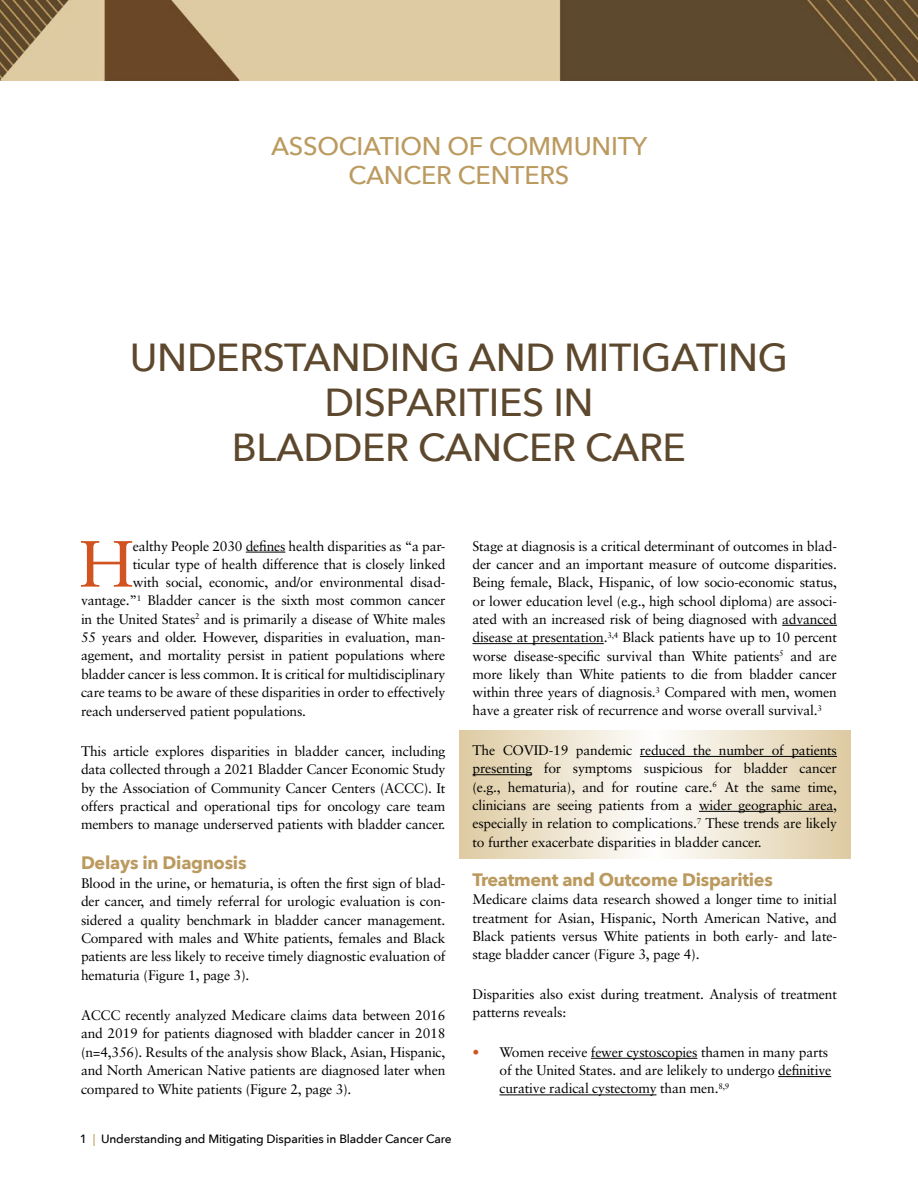
<style>
.page{position:relative;width:918px;height:1188px;background:#fff}
.page>*{position:absolute;margin:0;border:0;box-sizing:border-box;transform-origin:0 0}
.t1{font:65.4px "Sabon";color:#d15420}
.t2{font:500 39px/45px "Avenir Next";letter-spacing:-.01em;color:#5d482d;text-align:center}
.t3{font:500 25.5px/30px "Avenir Next";letter-spacing:-.01em;color:#bb9a5f;text-align:center}
.t4{font:700 18px "Avenir Next";letter-spacing:-.015em;color:#bb9a5f}
.t5{font:13.8px/18.3px "Sabon";letter-spacing:-.015em;color:#000;text-align:justify}
.t6{font:500 12px "Avenir Next";letter-spacing:-.01em;color:#000}
.s1{color:#bb9a5f}
.s2{color:#d15420}
</style>
<div class="page">
<div style="left:459px;top:730px;width:196px;height:129px;background:linear-gradient(to right,#ddcaa1,#fefefd)"></div>
<img style="left:0;top:0;width:918px;height:80px">
<hr style="left:246px;top:552px;width:39px;height:1px;background:#000">
<div style="left:655px;top:730px;width:195px;height:129px;background:linear-gradient(to right,#fefefd,#ddcaa2)"></div>
<hr style="left:782px;top:625px;width:55px;height:1px;background:#000">
<hr style="left:472px;top:643px;width:132px;height:1px;background:#000">
<hr style="left:640px;top:756px;width:197px;height:1px;background:#000">
<hr style="left:472px;top:774px;width:60px;height:1px;background:#000">
<hr style="left:699px;top:811px;width:134px;height:1px;background:#000">
<hr style="left:591px;top:1058px;width:106px;height:1px;background:#000">
<hr style="left:778px;top:1076px;width:53px;height:1px;background:#000">
<hr style="left:500px;top:1095px;width:156px;height:1px;background:#000">
<h3 class="t3" style="left:271px;top:130px;width:378px">ASSOCIATION OF COMMUNITY<br>CANCER CENTERS</h3>
<h2 class="t2" style="left:130px;top:333px;width:660px">UNDERSTANDING AND MITIGATING<br>DISPARITIES IN<br>BLADDER CANCER CARE</h2>
<h1 class="t1" style="left:79px;top:525px;width:56px">H</h1>
<p class="t5" style="left:133px;top:537px;width:314px">ealthy People 2030 defines health disparities as “a par-</p>
<p class="t5" style="left:133px;top:555px;width:314px">ticular type of health difference that is closely linked</p>
<p class="t5" style="left:133px;top:573px;width:314px">with social, economic, and/or environmental disad-</p>
<p class="t5" style="left:81px;top:591px;width:366px">vantage.”<sup>1</sup> Bladder cancer is the sixth most common cancer</p>
<p class="t5" style="left:81px;top:609px;width:366px">in the United States<sup>2</sup> and is primarily a disease of White males</p>
<p class="t5" style="left:81px;top:628px;width:366px">55 years and older. However, disparities in evaluation, man-</p>
<p class="t5" style="left:81px;top:646px;width:366px">agement, and mortality persist in patient populations where</p>
<p class="t5" style="left:81px;top:665px;width:366px">bladder cancer is less common. It is critical for multidisciplinary</p>
<p class="t5" style="left:81px;top:683px;width:366px">care teams to be aware of these disparities in order to effectively</p>
<p class="t5" style="left:81px;top:702px;width:227px">reach underserved patient populations.</p>
<p class="t5" style="left:81px;top:741px;width:366px">This article explores disparities in bladder cancer, including data collected through a 2021 Bladder Cancer Economic Study by the Association of Community Cancer Centers (ACCC). It offers practical and operational tips for oncology care team members to manage underserved patients with bladder cancer.</p>
<h3 class="t4" style="left:81px;top:847px;width:167px">Delays in Diagnosis</h3>
<p class="t5" style="left:81px;top:874px;width:366px">Blood in the urine, or hematuria, is often the first sign of blad&shy;der cancer, and timely referral for urologic evaluation is con&shy;sidered a quality benchmark in bladder cancer management.<br>Compared with males and White patients, females and Black patients are less likely to receive timely diagnostic evaluation of hematuria (Figure 1, page 3).</p>
<p class="t5" style="left:81px;top:1006px;width:366px">ACCC recently analyzed Medicare claims data between 2016 and 2019 for patients diagnosed with bladder cancer in 2018 (n=4,356). Results of the analysis show Black, Asian, Hispanic, and North American Native patients are diagnosed later when compared to White patients (Figure 2, page 3).</p>
<p class="t6" style="left:80px;top:1129px;width:373px">1 <span class="s1">|</span> Understanding and Mitigating Disparities in Bladder Cancer Care</p>
<p class="t5" style="left:472px;top:537px;width:366px">Stage at diagnosis is a critical determinant of outcomes in blad&shy;der cancer and an important measure of outcome disparities.<br>Being female, Black, Hispanic, of low socio-economic status, or lower education level (e.g., high school diploma) are associ&shy;ated with an increased risk of being diagnosed with advanced disease at presentation.<sup>3,4</sup> Black patients have up to 10 percent worse disease-specific survival than White patients<sup>5</sup> and are more likely than White patients to die from bladder cancer within three years of diagnosis.<sup>3</sup> Compared with men, women have a greater risk of recurrence and worse overall survival.<sup>3</sup></p>
<p class="t5" style="left:472px;top:741px;width:366px">The COVID-19 pandemic reduced the number of patients presenting for symptoms suspicious for bladder cancer (e.g., hematuria), and for routine care.<sup>6</sup> At the same time, clinicians are seeing patients from a wider geographic area, especially in relation to complications.<sup>7</sup> These trends are likely to further exacerbate disparities in bladder cancer.</p>
<h3 class="t4" style="left:472px;top:864px;width:302px">Treatment and Outcome Disparities</h3>
<p class="t5" style="left:472px;top:890px;width:366px">Medicare claims data research showed a longer time to initial treatment for Asian, Hispanic, North American Native, and Black patients versus White patients in both early- and late&shy;stage bladder cancer (Figure 3, page 4).</p>
<p class="t5" style="left:472px;top:985px;width:366px">Disparities also exist during treatment. Analysis of treatment patterns reveals:</p>
<p class="t5" style="left:500px;top:1043px;width:333px;text-align:left;text-indent:-27px"><span class="s2">•</span> Women receive fewer cystoscopies thamen in many parts of the United States. and are lelikely to undergo definitive curative radical cystectomy than men.<sup>8,9</sup></p>
</div>
